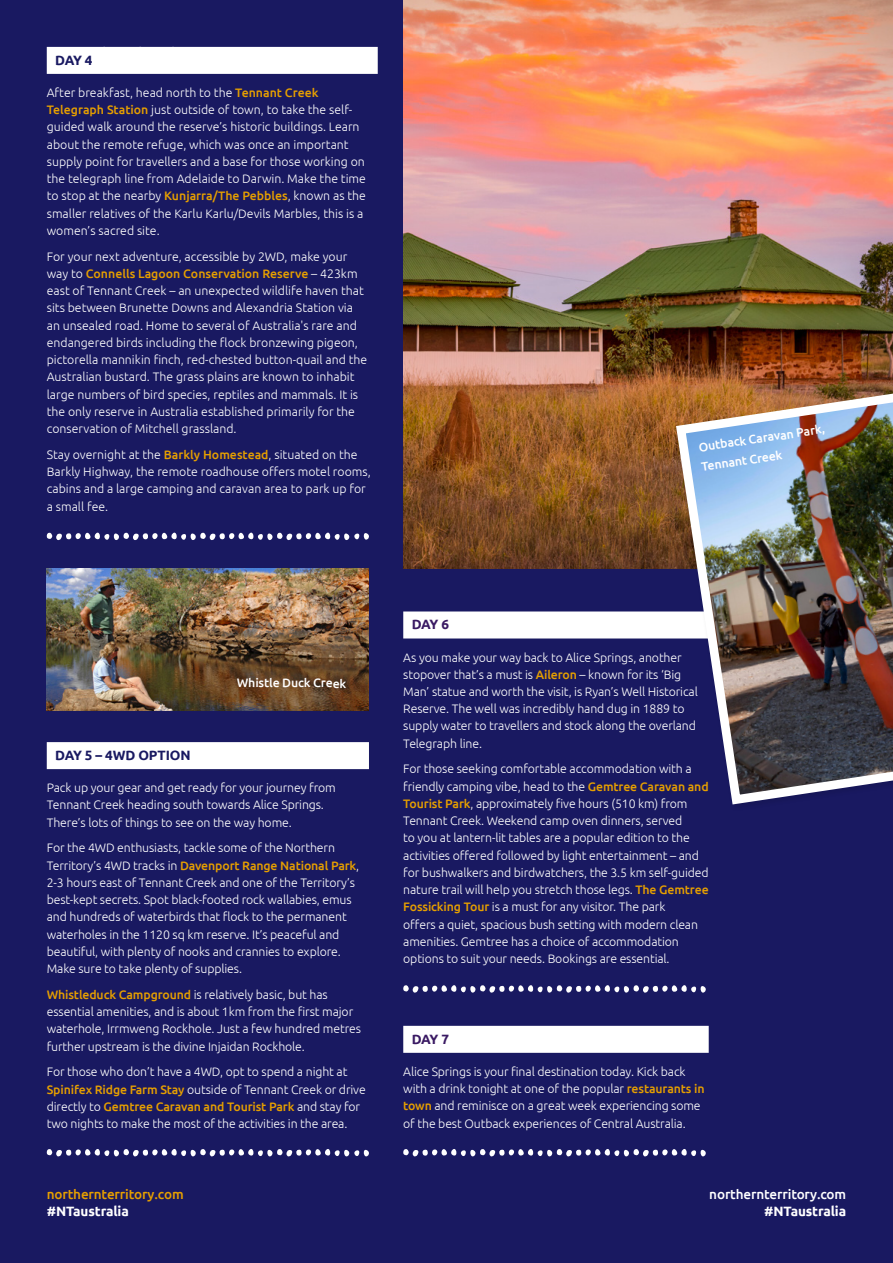
<style>
.page{position:relative;width:893px;height:1263px;background:#191961}
.page>*{position:absolute;margin:0;border:0;box-sizing:border-box;transform-origin:0 0}
.t1{font:700 13.5px "Ubuntu";letter-spacing:-.01em;color:#fff}
.t2{font:500 13.5px "Ubuntu";letter-spacing:-.01em;color:#e69f00}
.t3{font:500 13.5px "Ubuntu";letter-spacing:-.01em;color:#fff}
.t4{font:700 13.5px "Ubuntu";letter-spacing:-.01em;color:#191961}
.t5{font:700 13.5px "Ubuntu";letter-spacing:-.075em;color:#3a1a63}
.t6{font:300 12.3px/17.2px "Ubuntu";letter-spacing:-.01em;color:#fff}
.t7{font:500 12.3px/20.1px "Ubuntu";color:#fff}
.s1{font-weight:500;color:#e69f00}
</style>
<div class="page">
<img style="left:403px;top:0;width:490px;height:569px">
<div style="left:47px;top:47px;width:331px;height:27px;background:#fff"></div>
<div style="left:47px;top:742px;width:322px;height:27px;background:#fff"></div>
<svg style="left:46px;top:532px;width:323px;height:9px"></svg>
<div style="left:403px;top:611px;width:306px;height:27px;background:#fff"></div>
<svg style="left:46px;top:1149px;width:323px;height:8px"></svg>
<img style="left:47px;top:569px;width:322px;height:141px">
<svg style="left:403px;top:985px;width:303px;height:8px"></svg>
<img style="left:671px;top:384px;width:222px;height:421px">
<svg style="left:403px;top:1149px;width:303px;height:8px"></svg>
<div style="left:403px;top:1026px;width:306px;height:27px;background:#fff"></div>
<p class="t4" style="left:55px;top:52px;width:39px">DAY 4</p>
<p class="t6" style="left:47px;top:84px;width:321px">After breakfast, head north to the <span class="s1">Tennant Creek Telegraph Station</span> just outside of town, to take the self&shy;guided walk around the reserve’s historic buildings. Learn about the remote refuge, which was once an important supply point for travellers and a base for those working on the telegraph line from Adelaide to Darwin. Make the time to stop at the nearby <span class="s1">Kunjarra/The Pebbles</span>, known as the smaller relatives of the Karlu Karlu/Devils Marbles, this is a women’s sacred site.</p>
<p class="t6" style="left:47px;top:247px;width:322px">For your next adventure, accessible by 2WD, make your way to <span class="s1">Connells Lagoon Conservation Reserve</span> – 423km east of Tennant Creek – an unexpected wildlife haven that sits between Brunette Downs and Alexandria Station via an unsealed road. Home to several of Australia's rare and endangered birds including the flock bronzewing pigeon, pictorella mannikin finch, red-chested button-quail and the Australian bustard. The grass plains are known to inhabit large numbers of bird species, reptiles and mammals. It is the only reserve in Australia established primarily for the conservation of Mitchell grassland.</p>
<p class="t6" style="left:47px;top:445px;width:325px">Stay overnight at the <span class="s1">Barkly Homestead</span>, situated on the Barkly Highway, the remote roadhouse offers motel rooms, cabins and a large camping and caravan area to park up for a small fee.</p>
<p class="t7" style="left:697px;top:436px;width:129px;rotate:-8deg">Outback Caravan Park,<br>Tennant Creek</p>
<p class="t7" style="left:237px;top:671px;width:111px;rotate:1deg">Whistle Duck Creek</p>
<p class="t4" style="left:55px;top:747px;width:137px">DAY 5 – 4WD OPTION</p>
<p class="t6" style="left:47px;top:779px;width:291px">Pack up your gear and get ready for your journey from<br>Tennant Creek heading south towards Alice Springs.<br>There’s lots of things to see on the way home.</p>
<p class="t6" style="left:47px;top:839px;width:314px">For the 4WD enthusiasts, tackle some of the Northern Territory’s 4WD tracks in <span class="s1">Davenport Range National Park</span>, 2-3 hours east of Tennant Creek and one of the Territory’s best-kept secrets. Spot black-footed rock wallabies, emus and hundreds of waterbirds that flock to the permanent waterholes in the 1120 sq km reserve. It’s peaceful and beautiful, with plenty of nooks and crannies to explore.<br>Make sure to take plenty of supplies.</p>
<p class="t6" style="left:47px;top:985px;width:316px"><span class="s1">Whistleduck Campground</span> is relatively basic, but has essential amenities, and is about 1km from the first major waterhole, Irrmweng Rockhole. Just a few hundred metres further upstream is the divine Injaidan Rockhole.</p>
<p class="t6" style="left:47px;top:1063px;width:320px">For those who don’t have a 4WD, opt to spend a night at <span class="s1">Spinifex Ridge Farm Stay</span> outside of Tennant Creek or drive directly to <span class="s1">Gemtree Caravan and Tourist Park</span> and stay for two nights to make the most of the activities in the area.</p>
<p class="t2" style="left:47px;top:1185px;width:138px">northernterritory.com</p>
<p class="t1" style="left:47px;top:1203px;width:84px">#NTaustralia</p>
<p class="t5" style="left:412px;top:616px;width:39px">DAY 6</p>
<p class="t6" style="left:403px;top:648px;width:296px">As you make your way back to Alice Springs, another stopover that’s a must is <span class="s1">Aileron</span> – known for its ‘Big Man’ statue and worth the visit, is Ryan’s Well Historical Reserve. The well was incredibly hand dug in 1889 to supply water to travellers and stock along the overland Telegraph line.</p>
<p class="t6" style="left:403px;top:760px;width:307px">For those seeking comfortable accommodation with a friendly camping vibe, head to the <span class="s1">Gemtree Caravan and Tourist Park</span>, approximately five hours (510 km) from Tennant Creek. Weekend camp oven dinners, served<br>to you at lantern-lit tables are a popular edition to the activities offered followed by light entertainment – and for bushwalkers and birdwatchers, the 3.5 km self-guided nature trail will help you stretch those legs. <span class="s1">The Gemtree Fossicking Tour</span> is a must for any visitor. The park<br>offers a quiet, spacious bush setting with modern clean amenities. Gemtree has a choice of accommodation options to suit your needs. Bookings are essential.</p>
<p class="t5" style="left:412px;top:1031px;width:39px">DAY 7</p>
<p class="t6" style="left:403px;top:1062px;width:303px">Alice Springs is your final destination today. Kick back with a drink tonight at one of the popular <span class="s1">restaurants in town</span> and reminisce on a great week experiencing some of the best Outback experiences of Central Australia.</p>
<p class="t3" style="left:709px;top:1185px;width:138px">northernterritory.com</p>
<p class="t1" style="left:764px;top:1203px;width:84px">#NTaustralia</p>
</div>
